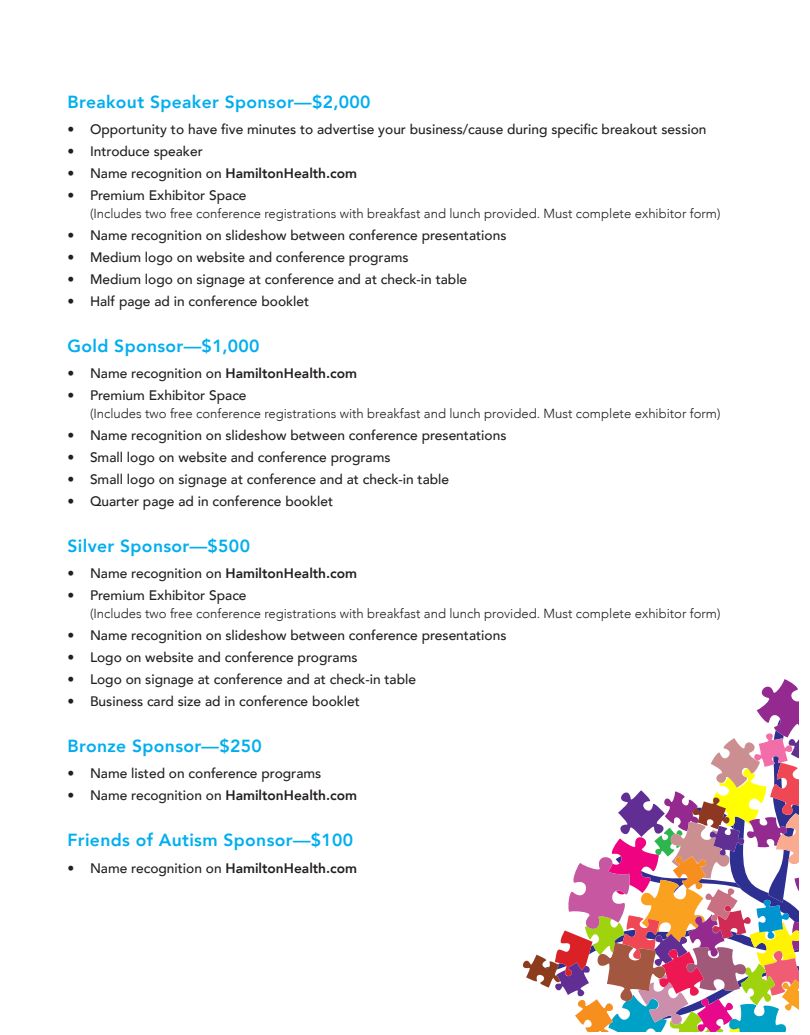
<style>
.page{position:relative;width:810px;height:1035px;background:#fff}
.page>*{position:absolute;margin:0;border:0;box-sizing:border-box;transform-origin:0 0}
.t1{font:800 17.5px "Avenir";letter-spacing:.02em;color:#00aeef}
.t2{font:500 13.75px "Avenir";color:#231f20}
.t3{font:300 13.12px "Avenir";color:#231f20}
.s1{font-weight:800}
</style>
<div class="page">
<svg style="left:523px;top:679px;width:276px;height:353px"></svg>
<p class="t1" style="left:68px;top:88px;width:304px">Breakout Speaker Sponsor—$2,000</p>
<p class="t2" style="left:68px;top:117px;width:641px">• Opportunity to have five minutes to advertise your business/cause during specific breakout session</p>
<p class="t2" style="left:68px;top:139px;width:137px">• Introduce speaker</p>
<p class="t2" style="left:68px;top:161px;width:291px">• Name recognition on <span class="s1">HamiltonHealth.com</span></p>
<p class="t2" style="left:68px;top:183px;width:181px">• Premium Exhibitor Space</p>
<p class="t3" style="left:90px;top:205px;width:632px">(Includes two free conference registrations with breakfast and lunch provided. Must complete exhibitor form)</p>
<p class="t2" style="left:68px;top:223px;width:440px">• Name recognition on slideshow between conference presentations</p>
<p class="t2" style="left:68px;top:245px;width:343px">• Medium logo on website and conference programs</p>
<p class="t2" style="left:68px;top:267px;width:401px">• Medium logo on signage at conference and at check-in table</p>
<p class="t2" style="left:68px;top:289px;width:243px">• Half page ad in conference booklet</p>
<p class="t1" style="left:68px;top:332px;width:194px">Gold Sponsor—$1,000</p>
<p class="t2" style="left:68px;top:361px;width:291px">• Name recognition on <span class="s1">HamiltonHealth.com</span></p>
<p class="t2" style="left:68px;top:383px;width:181px">• Premium Exhibitor Space</p>
<p class="t3" style="left:90px;top:405px;width:632px">(Includes two free conference registrations with breakfast and lunch provided. Must complete exhibitor form)</p>
<p class="t2" style="left:68px;top:423px;width:440px">• Name recognition on slideshow between conference presentations</p>
<p class="t2" style="left:68px;top:445px;width:325px">• Small logo on website and conference programs</p>
<p class="t2" style="left:68px;top:467px;width:383px">• Small logo on signage at conference and at check-in table</p>
<p class="t2" style="left:68px;top:489px;width:267px">• Quarter page ad in conference booklet</p>
<p class="t1" style="left:68px;top:532px;width:184px">Silver Sponsor—$500</p>
<p class="t2" style="left:68px;top:561px;width:291px">• Name recognition on <span class="s1">HamiltonHealth.com</span></p>
<p class="t2" style="left:68px;top:583px;width:181px">• Premium Exhibitor Space</p>
<p class="t3" style="left:90px;top:605px;width:632px">(Includes two free conference registrations with breakfast and lunch provided. Must complete exhibitor form)</p>
<p class="t2" style="left:68px;top:623px;width:440px">• Name recognition on slideshow between conference presentations</p>
<p class="t2" style="left:68px;top:645px;width:292px">• Logo on website and conference programs</p>
<p class="t2" style="left:68px;top:667px;width:350px">• Logo on signage at conference and at check-in table</p>
<p class="t2" style="left:68px;top:689px;width:294px">• Business card size ad in conference booklet</p>
<p class="t1" style="left:68px;top:732px;width:196px">Bronze Sponsor—$250</p>
<p class="t2" style="left:68px;top:761px;width:255px">• Name listed on conference programs</p>
<p class="t2" style="left:68px;top:783px;width:291px">• Name recognition on <span class="s1">HamiltonHealth.com</span></p>
<p class="t1" style="left:68px;top:826px;width:287px">Friends of Autism Sponsor—$100</p>
<p class="t2" style="left:68px;top:856px;width:291px">• Name recognition on <span class="s1">HamiltonHealth.com</span></p>
</div>
